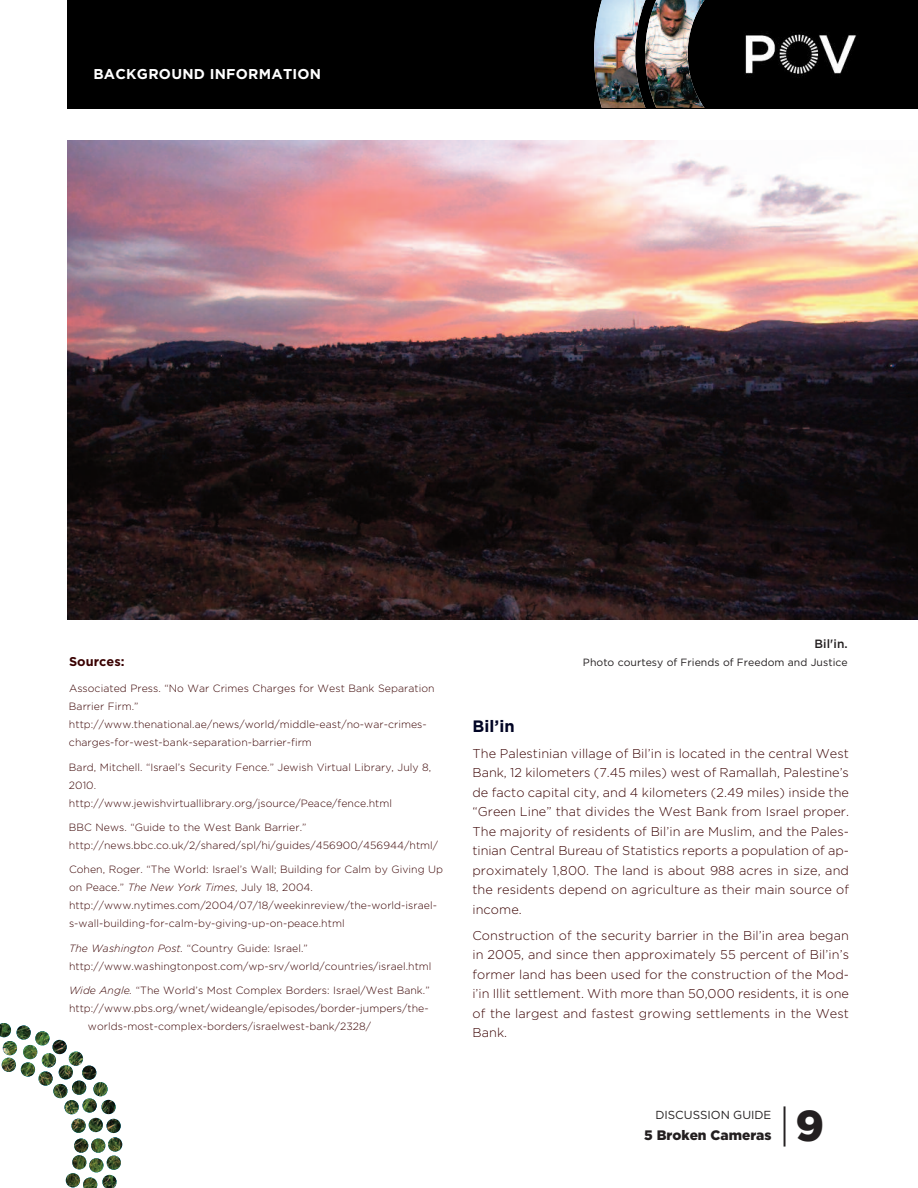
<style>
.page{position:relative;width:918px;height:1188px;background:#fff}
.page>*{position:absolute;margin:0;border:0;box-sizing:border-box;transform-origin:0 0}
.t1{font:300 43.35px "Gotham";color:#231f20}
.t2{font:700 16.5px "Gotham";color:#000424}
.t3{font:700 14.25px "Gotham";letter-spacing:.02em;color:#fff}
.t4{font:900 13.65px "Gotham";color:#231f20}
.t5{font:300 12.75px/19.5px "Gotham";letter-spacing:.005em;color:#390000;text-align:justify}
.t6{font:700 12.75px "Gotham";letter-spacing:.005em;color:#390000}
.t7{font:500 12px "Gotham";color:#231f20}
.t8{font:11.7px "Gotham";color:#231f20}
.t9{font:300 10.5px/18px "Gotham";letter-spacing:.005em;color:#390000}
.t10{font:10.5px "Gotham";letter-spacing:.005em;color:#231f20}
.s1{font-style:italic}
.s2{font-weight:900}
</style>
<div class="page">
<div style="left:68px;top:0;width:850px;height:108px;background:#000"></div>
<img style="left:745px;top:33px;width:112px;height:43px">
<img style="left:594px;top:0;width:110px;height:108px">
<img style="left:68px;top:140px;width:850px;height:480px">
<svg style="left:65px;top:1086px;width:57px;height:102px"></svg>
<img style="left:0;top:1023px;width:107px;height:110px">
<h3 class="t3" style="left:93px;top:66px;width:229px">BACKGROUND INFORMATION</h3>
<p class="t6" style="left:69px;top:655px;width:57px">Sources:</p>
<p class="t9" style="left:69px;top:679px;width:367px">Associated Press. “No War Crimes Charges for West Bank Separation Barrier Firm.” http://www.thenational.ae/news/world/middle-east/no-war-crimes&shy;charges-for-west-bank-separation-barrier-firm</p>
<p class="t9" style="left:69px;top:758px;width:364px">Bard, Mitchell. “Israel’s Security Fence.” Jewish Virtual Library, July 8,<br>2010.<br>http://www.jewishvirtuallibrary.org/jsource/Peace/fence.html</p>
<p class="t9" style="left:69px;top:818px;width:371px">BBC News. “Guide to the West Bank Barrier.” http://news.bbc.co.uk/2/shared/spl/hi/guides/456900/456944/html/</p>
<p class="t9" style="left:69px;top:861px;width:376px">Cohen, Roger. “The World: Israel’s Wall; Building for Calm by Giving Up on Peace.” <span class="s1">The New York Times</span>, July 18, 2004. http://www.nytimes.com/2004/07/18/weekinreview/the-world-israel&shy;s-wall-building-for-calm-by-giving-up-on-peace.html</p>
<p class="t9" style="left:69px;top:939px;width:364px"><span class="s1">The Washington Post.</span> “Country Guide: Israel.” http://www.washingtonpost.com/wp-srv/world/countries/israel.html</p>
<p class="t9" style="left:69px;top:982px;width:362px"><span class="s1">Wide Angle.</span> “The World’s Most Complex Borders: Israel/West Bank.”</p>
<p class="t9" style="left:69px;top:1000px;width:361px">http://www.pbs.org/wnet/wideangle/episodes/border-jumpers/the-</p>
<p class="t9" style="left:88px;top:1018px;width:285px">worlds-most-complex-borders/israelwest-bank/2328/</p>
<p class="t7" style="left:815px;top:637px;width:35px">Bil'in.</p>
<p class="t10" style="left:583px;top:656px;width:266px">Photo courtesy of Friends of Freedom and Justice</p>
<h2 class="t2" style="left:472px;top:717px;width:44px">Bil’in</h2>
<p class="t5" style="left:472px;top:744px;width:378px">The Palestinian village of Bil’in is located in the central West Bank, 12 kilometers (7.45 miles) west of Ramallah, Palestine’s de facto capital city, and 4 kilometers (2.49 miles) inside the “Green Line” that divides the West Bank from Israel proper.<br>The majority of residents of Bil’in are Muslim, and the Pales&shy;tinian Central Bureau of Statistics reports a population of ap&shy;proximately 1,800. The land is about 988 acres in size, and the residents depend on agriculture as their main source of income.</p>
<p class="t5" style="left:473px;top:925px;width:378px">Construction of the security barrier in the Bil’in area began in 2005, and since then approximately 55 percent of Bil’in’s former land has been used for the construction of the Mod&shy;i’in Illit settlement. With more than 50,000 residents, it is one of the largest and fastest growing settlements in the West Bank.</p>
<p class="t8" style="left:655px;top:1108px;width:117px">DISCUSSION GUIDE</p>
<h3 class="t4" style="left:644px;top:1127px;width:129px">5 Broken Cameras</h3>
<h1 class="t1" style="left:779px;top:1102px;width:47px">|<span class="s2">9</span></h1>
</div>
